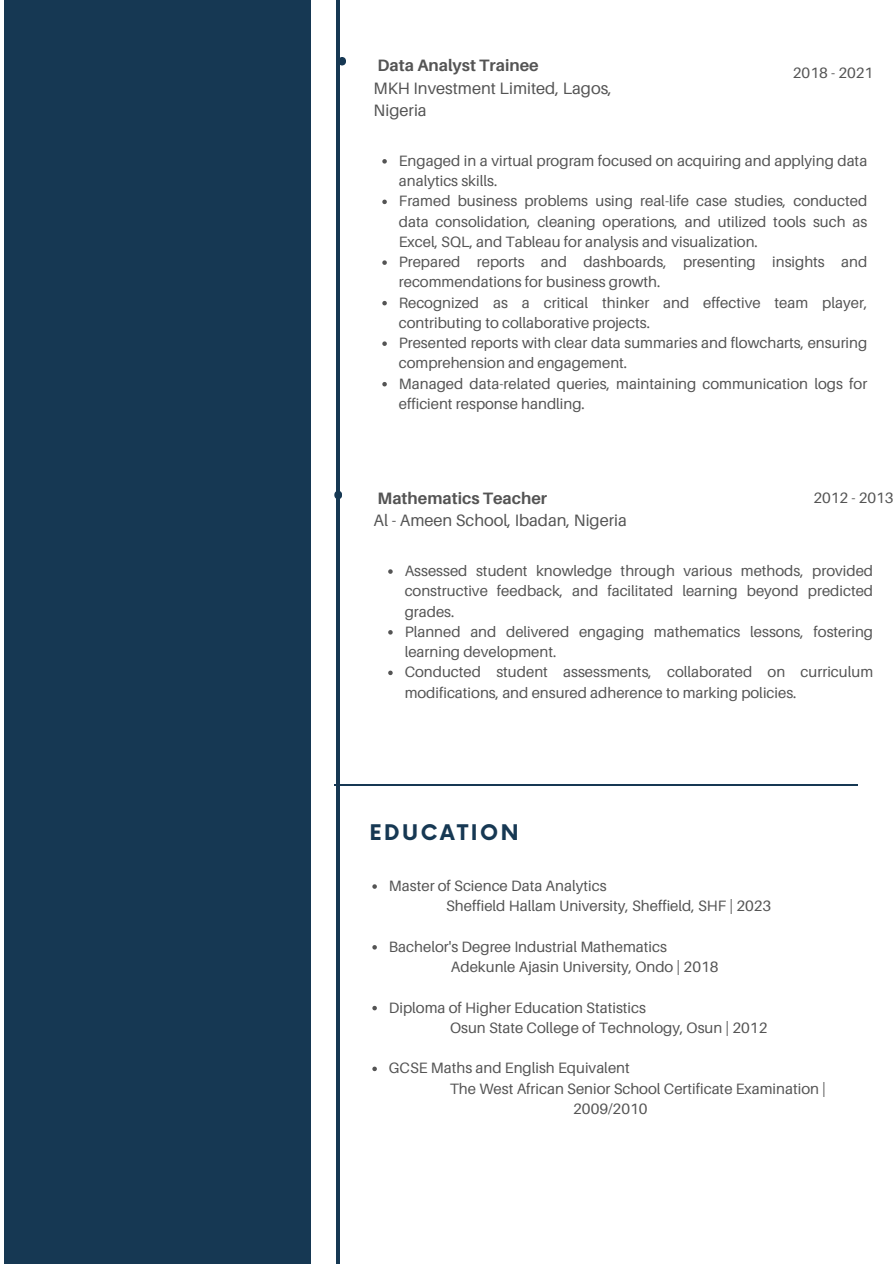
<style>
.page{position:relative;width:894px;height:1264px;background:#fff}
.page>*{position:absolute;margin:0;border:0;box-sizing:border-box;transform-origin:0 0}
.t1{font:700 21px "Now";letter-spacing:.12em;color:#163853}
.t2{font:16.5px/22.5px "Aileron";color:#545454}
.t3{font:700 16.5px "Aileron";color:#545454}
.t4{font:15px/20.2px "Aileron";color:#545454}
</style>
<div class="page">
<svg style="left:339px;top:57px;width:7px;height:8px"></svg>
<hr style="left:336px;top:0;width:3px;height:1263px;background:#163853">
<div style="left:5px;top:0;width:306px;height:1263px;background:#163853"></div>
<svg style="left:382px;top:159px;width:5px;height:5px"></svg>
<svg style="left:382px;top:200px;width:5px;height:4px"></svg>
<svg style="left:382px;top:260px;width:5px;height:5px"></svg>
<svg style="left:382px;top:301px;width:5px;height:4px"></svg>
<svg style="left:382px;top:341px;width:5px;height:5px"></svg>
<svg style="left:382px;top:382px;width:5px;height:4px"></svg>
<svg style="left:388px;top:569px;width:4px;height:5px"></svg>
<svg style="left:388px;top:630px;width:4px;height:4px"></svg>
<svg style="left:388px;top:670px;width:4px;height:5px"></svg>
<svg style="left:334px;top:490px;width:8px;height:9px"></svg>
<hr style="left:334px;top:784px;width:523px;height:1px;background:#163853">
<svg style="left:372px;top:884px;width:5px;height:4px"></svg>
<svg style="left:372px;top:945px;width:5px;height:4px"></svg>
<svg style="left:372px;top:1005px;width:5px;height:5px"></svg>
<svg style="left:372px;top:1066px;width:5px;height:5px"></svg>
<h3 class="t3" style="left:377px;top:55px;width:163px">Data Analyst Trainee</h3>
<h2 class="t4" style="left:792px;top:62px;width:82px">2018 - 2021</h2>
<p class="t2" style="left:373px;top:76px;width:240px">MKH Investment Limited, Lagos,<br>Nigeria</p>
<p class="t4" style="left:399px;top:150px;width:470px">Engaged in a virtual program focused on acquiring and applying data analytics skills.</p>
<p class="t4" style="left:399px;top:191px;width:470px;text-align:justify">Framed business problems using real-life case studies, conducted data consolidation, cleaning operations, and utilized tools such as Excel, SQL, and Tableau for analysis and visualization.</p>
<p class="t4" style="left:399px;top:251px;width:470px">Prepared reports and dashboards, presenting insights and recommendations for business growth.</p>
<p class="t4" style="left:399px;top:292px;width:470px">Recognized as a critical thinker and effective team player, contributing to collaborative projects.</p>
<p class="t4" style="left:399px;top:332px;width:470px">Presented reports with clear data summaries and flowcharts, ensuring comprehension and engagement.</p>
<p class="t4" style="left:399px;top:373px;width:470px">Managed data-related queries, maintaining communication logs for efficient response handling.</p>
<h3 class="t3" style="left:377px;top:487px;width:171px">Mathematics Teacher</h3>
<h2 class="t4" style="left:813px;top:487px;width:82px">2012 - 2013</h2>
<p class="t2" style="left:373px;top:509px;width:255px">Al - Ameen School, Ibadan, Nigeria</p>
<p class="t4" style="left:404px;top:560px;width:470px;text-align:justify">Assessed student knowledge through various methods, provided constructive feedback, and facilitated learning beyond predicted grades.</p>
<p class="t4" style="left:404px;top:621px;width:470px">Planned and delivered engaging mathematics lessons, fostering learning development.</p>
<p class="t4" style="left:404px;top:661px;width:470px">Conducted student assessments, collaborated on curriculum modifications, and ensured adherence to marking policies.</p>
<h1 class="t1" style="left:369px;top:820px;width:151px">EDUCATION</h1>
<p class="t4" style="left:389px;top:875px;width:219px">Master of Science Data Analytics</p>
<p class="t4" style="left:446px;top:895px;width:326px">Sheffield Hallam University, Sheffield, SHF | 2023</p>
<p class="t4" style="left:389px;top:936px;width:279px">Bachelor's Degree Industrial Mathematics</p>
<p class="t4" style="left:451px;top:956px;width:269px">Adekunle Ajasin University, Ondo | 2018</p>
<p class="t4" style="left:389px;top:996px;width:258px">Diploma of Higher Education Statistics</p>
<p class="t4" style="left:450px;top:1017px;width:319px">Osun State College of Technology, Osun | 2012</p>
<p class="t4" style="left:389px;top:1057px;width:242px">GCSE Maths and English Equivalent</p>
<p class="t4" style="left:573px;top:1077px;width:254px;text-indent:-123px">The West African Senior School Certificate Examination |<br>2009/2010</p>
</div>
